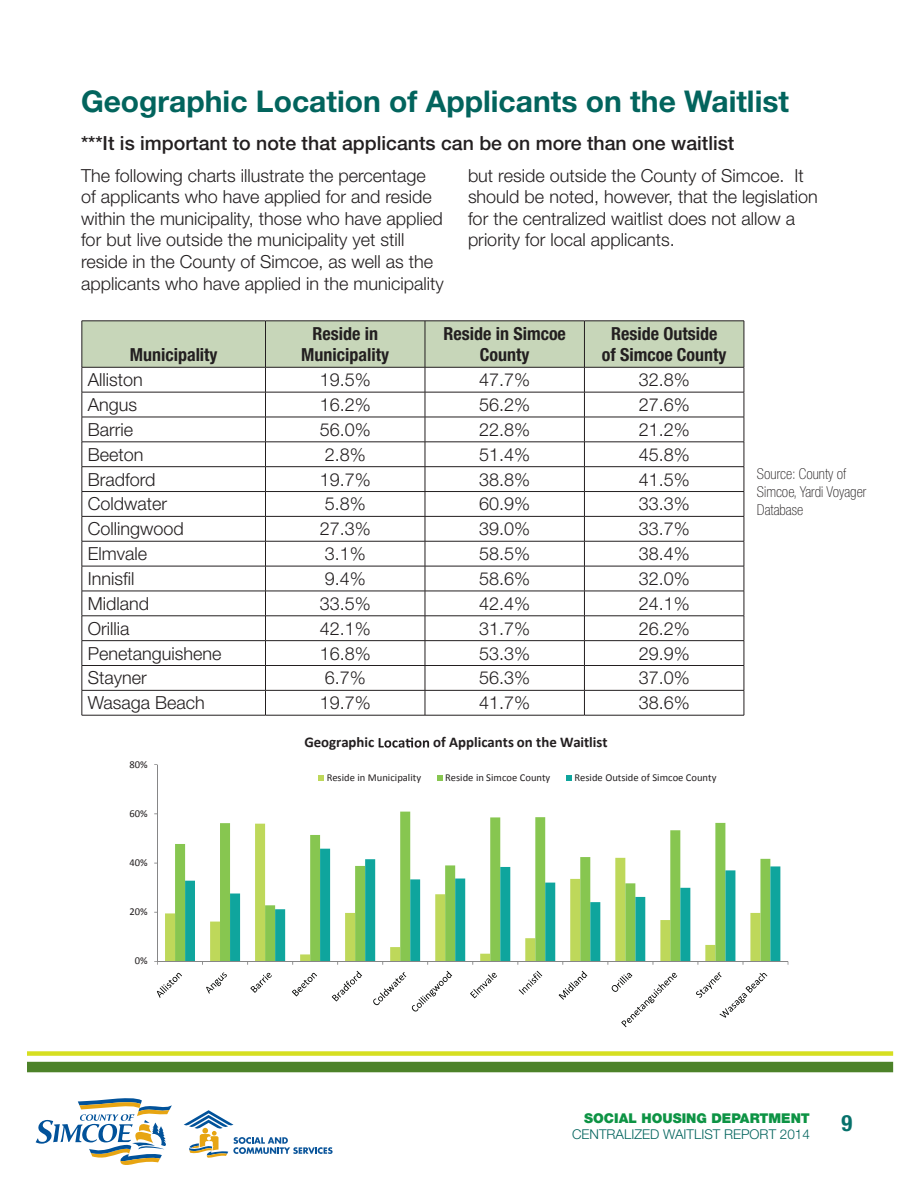
<style>
.page{position:relative;width:918px;height:1188px;background:#fff}
.page>*{position:absolute;margin:0;border:0;box-sizing:border-box;transform-origin:0 0}
.Body_copy{font:700 30px "Helvetica Neue LT Std";color:#02645d}
.t1{font:700 condensed 22.5px "Helvetica Neue LT Std";color:#06716b}
.t2{font:500 19.5px "Helvetica Neue LT Std";color:#231f20}
.Body_copy-2{font:300 18px/21.6px "Helvetica Neue LT Std";color:#231f20}
.t3{font:700 condensed 18px "Helvetica Neue LT Std";color:#231f20}
.Body_copy-3{font:100 condensed 15px/18px "Helvetica Neue LT Std";color:#231f20}
.t4{font:700 14.85px "Calibri";color:#231f20}
.t5{font:300 13.5px "Helvetica Neue LT Std";color:#02645d}
.t6{font:900 13.5px "Helvetica Neue LT Std";color:#0d9344}
.t7{font:10.5px "Calibri";color:#231f20}
</style>
<div class="page">
<svg style="left:36px;top:1098px;width:136px;height:67px"></svg>
<div style="left:27px;top:1062px;width:866px;height:10px;background:#4c8229"></div>
<div style="left:27px;top:1051px;width:866px;height:5px;background:#d6df21"></div>
<svg style="left:184px;top:1110px;width:149px;height:48px"></svg>
<svg style="left:82px;top:321px;width:663px;height:394px"></svg>
<hr style="left:82px;top:715px;width:183px;height:1px;background:#231f20">
<hr style="left:266px;top:715px;width:159px;height:1px;background:#231f20">
<hr style="left:425px;top:715px;width:159px;height:1px;background:#231f20">
<hr style="left:584px;top:715px;width:160px;height:1px;background:#231f20">
<svg style="left:175px;top:812px;width:551px;height:149px"></svg>
<svg style="left:185px;top:849px;width:595px;height:112px"></svg>
<hr style="left:157px;top:765px;width:1px;height:196px;background:#868687">
<hr style="left:158px;top:961px;width:630px;height:1px;background:#868687">
<svg style="left:157px;top:973px;width:25px;height:25px"></svg>
<svg style="left:206px;top:972px;width:21px;height:22px"></svg>
<svg style="left:250px;top:973px;width:22px;height:20px"></svg>
<svg style="left:292px;top:973px;width:25px;height:23px"></svg>
<svg style="left:332px;top:971px;width:30px;height:30px"></svg>
<svg style="left:373px;top:972px;width:33px;height:33px"></svg>
<svg style="left:412px;top:971px;width:40px;height:40px"></svg>
<svg style="left:470px;top:973px;width:27px;height:25px"></svg>
<svg style="left:519px;top:971px;width:23px;height:24px"></svg>
<svg style="left:559px;top:971px;width:28px;height:29px"></svg>
<svg style="left:612px;top:973px;width:65px;height:54px"></svg>
<svg style="left:696px;top:972px;width:71px;height:46px"></svg>
<svg style="left:379px;top:738px;width:50px;height:10px"></svg>
<svg style="left:318px;top:776px;width:6px;height:5px"></svg>
<svg style="left:437px;top:776px;width:6px;height:5px"></svg>
<svg style="left:566px;top:776px;width:6px;height:5px"></svg>
<p class="Body_copy" style="left:81px;top:83px;width:710px">Geographic Location of Applicants on the Waitlist</p>
<p class="t2" style="left:81px;top:131px;width:655px">***It is important to note that applicants can be on more than one waitlist</p>
<p class="Body_copy-2" style="left:81px;top:164px;width:364px">The following charts illustrate the percentage of applicants who have applied for and reside within the municipality, those who have applied for but live outside the municipality yet still reside in the County of Simcoe, as well as the applicants who have applied in the municipality</p>
<p class="Body_copy-2" style="left:468px;top:164px;width:351px">but reside outside the County of Simcoe. It should be noted, however, that the legislation for the centralized waitlist does not allow a priority for local applicants.</p>
<p class="t3" style="left:130px;top:344px;width:89px">Municipality</p>
<p class="t3" style="left:312px;top:322px;width:67px">Reside in</p>
<p class="t3" style="left:301px;top:344px;width:89px">Municipality</p>
<p class="t3" style="left:443px;top:322px;width:124px">Reside in Simcoe</p>
<p class="t3" style="left:480px;top:344px;width:51px">County</p>
<p class="t3" style="left:611px;top:322px;width:108px">Reside Outside</p>
<p class="t3" style="left:602px;top:344px;width:126px">of Simcoe County</p>
<p class="Body_copy-2" style="left:88px;top:369px;width:56px">Alliston</p>
<p class="Body_copy-2" style="left:320px;top:369px;width:53px">19.5%</p>
<p class="Body_copy-2" style="left:479px;top:369px;width:53px">47.7%</p>
<p class="Body_copy-2" style="left:639px;top:369px;width:53px">32.8%</p>
<p class="Body_copy-2" style="left:88px;top:393px;width:51px">Angus</p>
<p class="Body_copy-2" style="left:320px;top:393px;width:53px">16.2%</p>
<p class="Body_copy-2" style="left:479px;top:393px;width:53px">56.2%</p>
<p class="Body_copy-2" style="left:639px;top:393px;width:53px">27.6%</p>
<p class="Body_copy-2" style="left:88px;top:418px;width:47px">Barrie</p>
<p class="Body_copy-2" style="left:320px;top:418px;width:53px">56.0%</p>
<p class="Body_copy-2" style="left:479px;top:418px;width:53px">22.8%</p>
<p class="Body_copy-2" style="left:639px;top:418px;width:53px">21.2%</p>
<p class="Body_copy-2" style="left:88px;top:443px;width:57px">Beeton</p>
<p class="Body_copy-2" style="left:325px;top:443px;width:43px">2.8%</p>
<p class="Body_copy-2" style="left:479px;top:443px;width:53px">51.4%</p>
<p class="Body_copy-2" style="left:639px;top:443px;width:53px">45.8%</p>
<p class="Body_copy-2" style="left:88px;top:468px;width:69px">Bradford</p>
<p class="Body_copy-2" style="left:320px;top:468px;width:53px">19.7%</p>
<p class="Body_copy-2" style="left:479px;top:468px;width:53px">38.8%</p>
<p class="Body_copy-2" style="left:639px;top:468px;width:53px">41.5%</p>
<p class="Body_copy-2" style="left:88px;top:493px;width:81px">Coldwater</p>
<p class="Body_copy-2" style="left:325px;top:493px;width:43px">5.8%</p>
<p class="Body_copy-2" style="left:479px;top:493px;width:53px">60.9%</p>
<p class="Body_copy-2" style="left:639px;top:493px;width:53px">33.3%</p>
<p class="Body_copy-2" style="left:88px;top:518px;width:98px">Collingwood</p>
<p class="Body_copy-2" style="left:320px;top:518px;width:53px">27.3%</p>
<p class="Body_copy-2" style="left:479px;top:518px;width:53px">39.0%</p>
<p class="Body_copy-2" style="left:639px;top:518px;width:53px">33.7%</p>
<p class="Body_copy-2" style="left:88px;top:543px;width:61px">Elmvale</p>
<p class="Body_copy-2" style="left:325px;top:543px;width:43px">3.1%</p>
<p class="Body_copy-2" style="left:479px;top:543px;width:53px">58.5%</p>
<p class="Body_copy-2" style="left:639px;top:543px;width:53px">38.4%</p>
<p class="Body_copy-2" style="left:88px;top:567px;width:48px">Innisfil</p>
<p class="Body_copy-2" style="left:325px;top:567px;width:43px">9.4%</p>
<p class="Body_copy-2" style="left:479px;top:567px;width:53px">58.6%</p>
<p class="Body_copy-2" style="left:639px;top:567px;width:53px">32.0%</p>
<p class="Body_copy-2" style="left:88px;top:592px;width:63px">Midland</p>
<p class="Body_copy-2" style="left:320px;top:592px;width:53px">33.5%</p>
<p class="Body_copy-2" style="left:479px;top:592px;width:53px">42.4%</p>
<p class="Body_copy-2" style="left:639px;top:592px;width:53px">24.1%</p>
<p class="Body_copy-2" style="left:88px;top:617px;width:43px">Orillia</p>
<p class="Body_copy-2" style="left:320px;top:617px;width:53px">42.1%</p>
<p class="Body_copy-2" style="left:479px;top:617px;width:53px">31.7%</p>
<p class="Body_copy-2" style="left:639px;top:617px;width:53px">26.2%</p>
<p class="Body_copy-2" style="left:88px;top:642px;width:135px">Penetanguishene</p>
<p class="Body_copy-2" style="left:320px;top:642px;width:53px">16.8%</p>
<p class="Body_copy-2" style="left:479px;top:642px;width:53px">53.3%</p>
<p class="Body_copy-2" style="left:639px;top:642px;width:53px">29.9%</p>
<p class="Body_copy-2" style="left:88px;top:667px;width:61px">Stayner</p>
<p class="Body_copy-2" style="left:325px;top:667px;width:43px">6.7%</p>
<p class="Body_copy-2" style="left:479px;top:667px;width:53px">56.3%</p>
<p class="Body_copy-2" style="left:639px;top:667px;width:53px">37.0%</p>
<p class="Body_copy-2" style="left:88px;top:692px;width:119px">Wasaga Beach</p>
<p class="Body_copy-2" style="left:320px;top:692px;width:53px">19.7%</p>
<p class="Body_copy-2" style="left:479px;top:692px;width:53px">41.7%</p>
<p class="Body_copy-2" style="left:639px;top:692px;width:53px">38.6%</p>
<p class="t7" style="left:129px;top:757px;width:20px">80%</p>
<p class="t7" style="left:129px;top:807px;width:20px">60%</p>
<p class="t7" style="left:129px;top:856px;width:20px">40%</p>
<p class="t7" style="left:129px;top:905px;width:20px">20%</p>
<p class="t7" style="left:135px;top:954px;width:14px">0%</p>
<p class="t4" style="left:304px;top:733px;width:72px">Geographic</p>
<p class="t4" style="left:433px;top:733px;width:176px">of Applicants on the Waitlist</p>
<p class="t7" style="left:327px;top:771px;width:96px">Reside in Municipality</p>
<p class="t7" style="left:445px;top:771px;width:107px">Reside in Simcoe County</p>
<p class="t7" style="left:575px;top:771px;width:143px">Reside Outside of Simcoe County</p>
<p class="Body_copy-3" style="left:757px;top:464px;width:111px">Source: County of<br>Simcoe, Yardi Voyager<br>Database</p>
<p class="t6" style="left:584px;top:1110px;width:227px">SOCIAL HOUSING DEPARTMENT</p>
<p class="t5" style="left:572px;top:1126px;width:239px">CENTRALIZED WAITLIST REPORT 2014</p>
<p class="t1" style="left:841px;top:1110px;width:12px">9</p>
</div>
